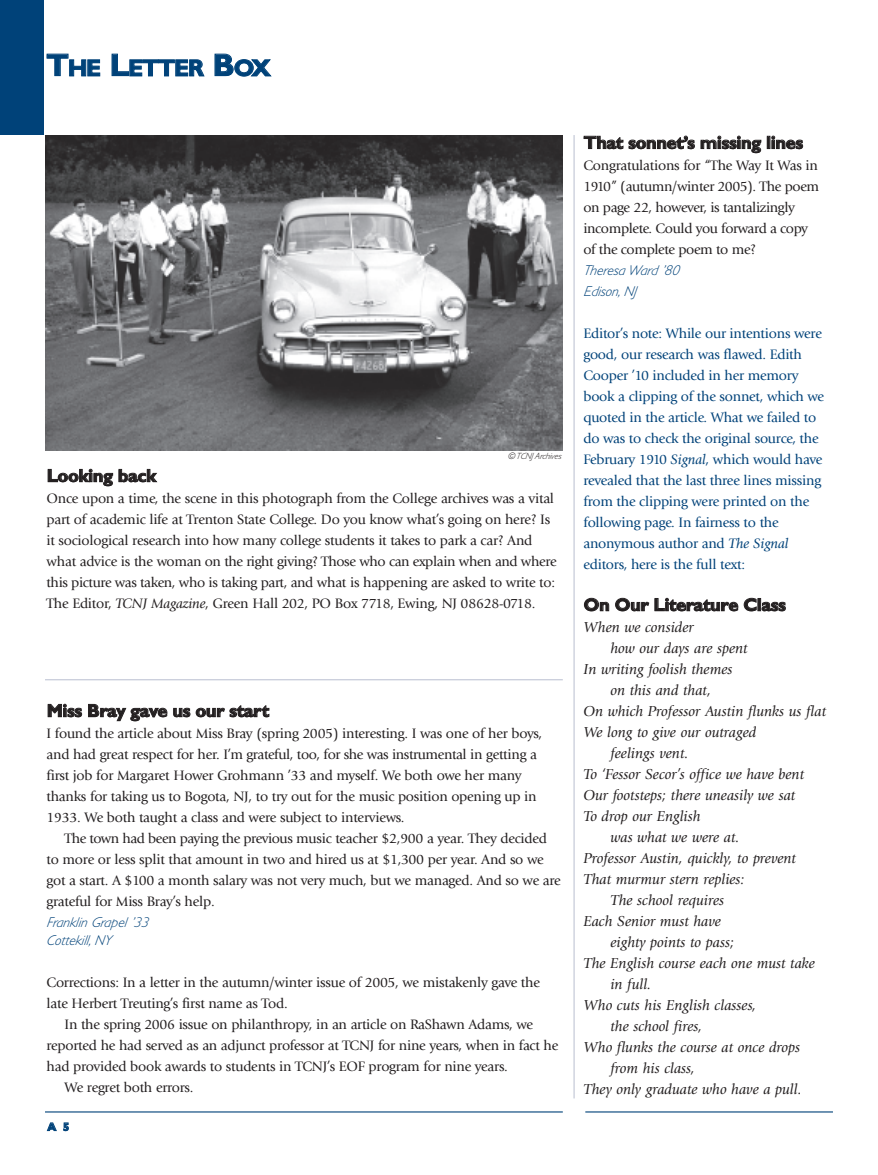
<style>
.page{position:relative;width:878px;height:1175px;background:#fff}
.page>*{position:absolute;margin:0;border:0;box-sizing:border-box;transform-origin:0 0}
.t1{font:700 23.7px "Gill Sans";letter-spacing:-.045em;color:#004279}
.t2{font:700 18px "Gill Sans";letter-spacing:-.015em;color:#231f20}
.t3{font:italic 15px "Giovanni";color:#231f20}
.t4{font:14.25px/21px "Giovanni";letter-spacing:-.015em;color:#231f20}
.t5{font:14.25px/21px "Giovanni";letter-spacing:-.015em;color:#004279}
.t6{font:italic 300 14.25px/21px "Gill Sans";color:#004279}
.t7{font:700 11.25px "Gill Sans";color:#004279}
.t8{font:italic 300 9px "Gill Sans";color:#231f20}
.s1{font-size:31.5px}
.s2{font-style:italic}
</style>
<div class="page">
<div style="left:0;top:0;width:44px;height:135px;background:#004279"></div>
<hr style="left:45px;top:1111px;width:517px;height:1px;background:#004279">
<hr style="left:585px;top:1111px;width:247px;height:1px;background:#004279">
<img style="left:45px;top:135px;width:517px;height:315px">
<hr style="left:45px;top:679px;width:517px;height:1px;background:#b8bed0">
<hr style="left:573px;top:135px;width:1px;height:963px;background:#b8bed0">
<h1 class="t1" style="left:46px;top:59px;width:226px"><span class="s1">T</span>HE <span class="s1">L</span>ETTER <span class="s1">B</span>OX</h1>
<p class="t8" style="left:507px;top:453px;width:57px">© TCNJ Archives</p>
<p class="t2" style="left:47px;top:469px;width:111px">Looking back</p>
<p class="t4" style="left:46px;top:489px;width:511px">Once upon a time, the scene in this photograph from the College archives was a vital part of academic life at Trenton State College. Do you know what’s going on here? Is it sociological research into how many college students it takes to park a car? And what advice is the woman on the right giving? Those who can explain when and where this picture was taken, who is taking part, and what is happening are asked to write to:<br>The Editor, <span class="s2">TCNJ Magazine</span>, Green Hall 202, PO Box 7718, Ewing, NJ 08628-0718.</p>
<p class="t2" style="left:47px;top:704px;width:224px">Miss Bray gave us our start</p>
<p class="t4" style="left:46px;top:724px;width:497px">I found the article about Miss Bray (spring 2005) interesting. I was one of her boys, and had great respect for her. I’m grateful, too, for she was instrumental in getting a first job for Margaret Hower Grohmann ’33 and myself. We both owe her many thanks for taking us to Bogota, NJ, to try out for the music position opening up in 1933. We both taught a class and were subject to interviews.</p>
<p class="t4" style="left:46px;top:829px;width:516px;text-indent:18px">The town had been paying the previous music teacher $2,900 a year. They decided to more or less split that amount in two and hired us at $1,300 per year. And so we got a start. A $100 a month salary was not very much, but we managed. And so we are grateful for Miss Bray’s help.</p>
<p class="t6" style="left:46px;top:914px;width:106px;line-height:18px">Franklin Grapel ’33<br>Cottekill, NY</p>
<p class="t4" style="left:46px;top:973px;width:495px">Corrections: In a letter in the autumn/winter issue of 2005, we mistakenly gave the late Herbert Treuting’s first name as Tod.</p>
<p class="t4" style="left:65px;top:1015px;width:470px">In the spring 2006 issue on philanthropy, in an article on RaShawn Adams, we</p>
<p class="t4" style="left:46px;top:1036px;width:513px">reported he had served as an adjunct professor at TCNJ for nine years, when in fact he</p>
<p class="t4" style="left:46px;top:1057px;width:463px">had provided book awards to students in TCNJ’s EOF program for nine years.</p>
<p class="t4" style="left:65px;top:1078px;width:130px">We regret both errors.</p>
<p class="t7" style="left:47px;top:1122px;width:23px">A 5</p>
<p class="t2" style="left:583px;top:136px;width:221px">That sonnet’s missing lines</p>
<p class="t4" style="left:583px;top:156px;width:237px">Congratulations for “The Way It Was in 1910” (autumn/winter 2005). The poem on page 22, however, is tantalizingly incomplete. Could you forward a copy of the complete poem to me?</p>
<p class="t6" style="left:583px;top:261px;width:100px">Theresa Ward ’80<br>Edison, NJ</p>
<p class="t5" style="left:583px;top:324px;width:242px">Editor’s note: While our intentions were good, our research was flawed. Edith Cooper ’10 included in her memory book a clipping of the sonnet, which we quoted in the article. What we failed to do was to check the original source, the February 1910 <span class="s2">Signal</span>, which would have revealed that the last three lines missing from the clipping were printed on the following page. In fairness to the anonymous author and <span class="s2">The Signal </span>editors, here is the full text:</p>
<p class="t2" style="left:583px;top:598px;width:204px">On Our Literature Class</p>
<p class="t3" style="left:583px;top:621px;width:112px">When we consider</p>
<p class="t3" style="left:610px;top:642px;width:139px">how our days are spent</p>
<p class="t3" style="left:583px;top:663px;width:151px">In writing foolish themes</p>
<p class="t3" style="left:610px;top:684px;width:102px">on this and that,</p>
<p class="t3" style="left:583px;top:705px;width:244px">On which Professor Austin flunks us flat</p>
<p class="t3" style="left:583px;top:726px;width:174px">We long to give our outraged</p>
<p class="t3" style="left:610px;top:747px;width:80px">feelings vent.</p>
<p class="t3" style="left:583px;top:768px;width:222px">To ‘Fessor Secor’s office we have bent</p>
<p class="t3" style="left:583px;top:789px;width:213px">Our footsteps; there uneasily we sat</p>
<p class="t3" style="left:583px;top:810px;width:119px">To drop our English</p>
<p class="t3" style="left:610px;top:831px;width:131px">was what we were at.</p>
<p class="t3" style="left:583px;top:852px;width:214px">Professor Austin, quickly, to prevent</p>
<p class="t3" style="left:583px;top:873px;width:163px">That murmur stern replies:</p>
<p class="t3" style="left:610px;top:894px;width:115px">The school requires</p>
<p class="t3" style="left:583px;top:915px;width:139px">Each Senior must have</p>
<p class="t3" style="left:610px;top:936px;width:125px">eighty points to pass;</p>
<p class="t3" style="left:583px;top:957px;width:233px">The English course each one must take</p>
<p class="t3" style="left:610px;top:978px;width:42px">in full.</p>
<p class="t3" style="left:583px;top:999px;width:174px">Who cuts his English classes,</p>
<p class="t3" style="left:610px;top:1020px;width:93px">the school fires,</p>
<p class="t3" style="left:583px;top:1041px;width:218px">Who flunks the course at once drops</p>
<p class="t3" style="left:610px;top:1062px;width:86px">from his class,</p>
<p class="t3" style="left:583px;top:1083px;width:220px">They only graduate who have a pull.</p>
</div>
